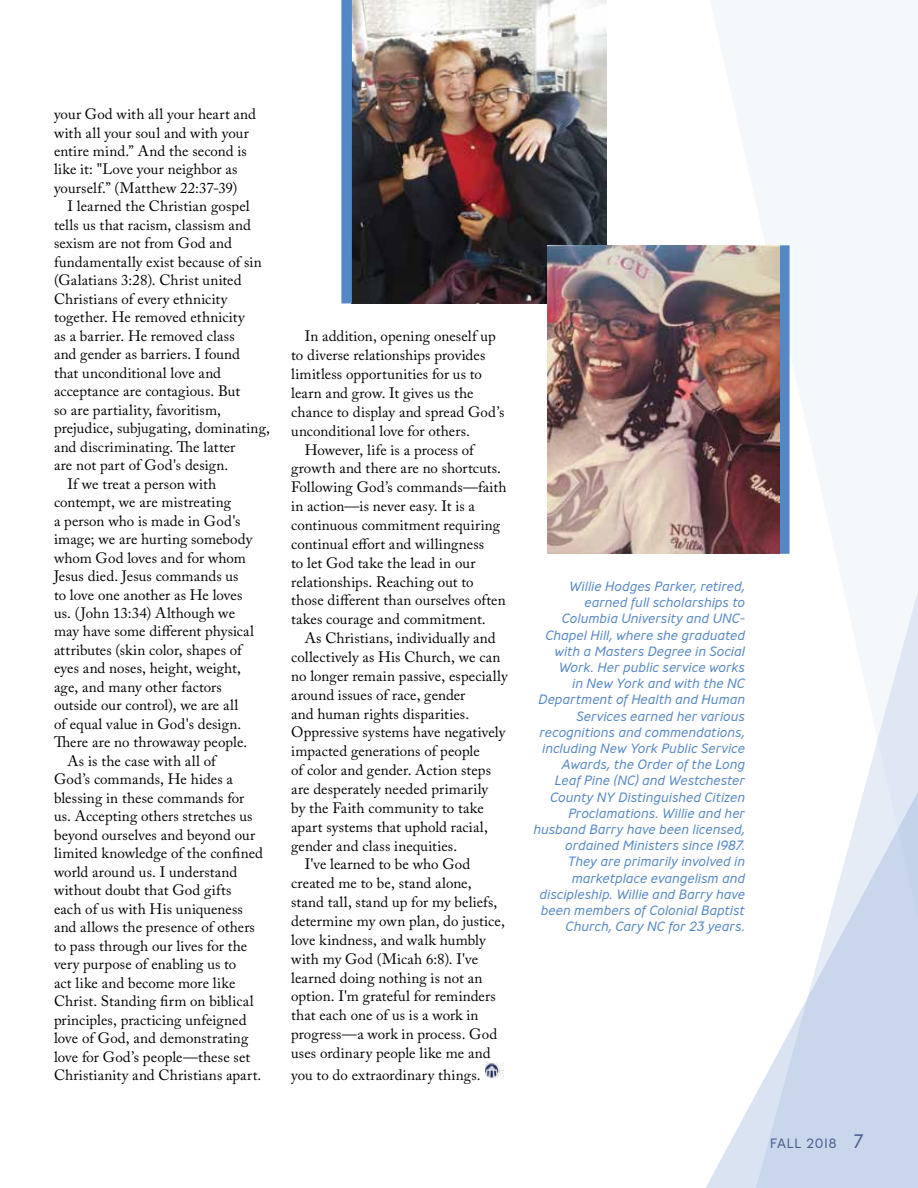
<style>
.page{position:relative;width:918px;height:1188px;background:#fff}
.page>*{position:absolute;margin:0;border:0;box-sizing:border-box;transform-origin:0 0}
.t1{font:15px/18.5px "Adobe Caslon Pro";letter-spacing:.005em;color:#000}
.t2{font:italic 300 13.5px/16.2px "Ministry";color:#5487c6;text-align:right}
.t3{font:300 13.5px "Ministry";letter-spacing:.05em;color:#1f2957}
.s1{font-size:19.5px}
</style>
<div class="page">
<svg style="left:706px;top:1100px;width:47px;height:88px;fill:#e1e8f4"></svg>
<svg style="left:753px;top:590px;width:165px;height:598px"></svg>
<img style="left:352px;top:0;width:254px;height:303px">
<div style="left:341px;top:0;width:11px;height:303px;background:#5487c6"></div>
<div style="left:779px;top:245px;width:11px;height:309px;background:#5487c6"></div>
<img style="left:548px;top:245px;width:231px;height:309px">
<img style="left:485px;top:1062px;width:19px;height:17px">
<p class="t1" style="left:54px;top:105px;width:204px">your God with all your heart and with all your soul and with your entire mind.” And the second is like it: "Love your neighbor as yourself.” (Matthew 22:37-39)</p>
<p class="t1" style="left:68px;top:197px;width:184px">I learned the Christian gospel</p>
<p class="t1" style="left:54px;top:216px;width:199px">tells us that racism, classism and</p>
<p class="t1" style="left:54px;top:234px;width:180px">sexism are not from God and</p>
<p class="t1" style="left:54px;top:252px;width:209px">fundamentally exist because of sin</p>
<p class="t1" style="left:54px;top:271px;width:189px">(Galatians 3:28). Christ united</p>
<p class="t1" style="left:54px;top:289px;width:175px">Christians of every ethnicity</p>
<p class="t1" style="left:54px;top:308px;width:192px">together. He removed ethnicity</p>
<p class="t1" style="left:54px;top:326px;width:182px">as a barrier. He removed class</p>
<p class="t1" style="left:54px;top:345px;width:188px">and gender as barriers. I found</p>
<p class="t1" style="left:54px;top:363px;width:169px">that unconditional love and</p>
<p class="t1" style="left:54px;top:382px;width:188px">acceptance are contagious. But</p>
<p class="t1" style="left:54px;top:400px;width:169px">so are partiality, favoritism,</p>
<p class="t1" style="left:54px;top:419px;width:217px">prejudice, subjugating, dominating,</p>
<p class="t1" style="left:54px;top:437px;width:183px">and discriminating. The latter</p>
<p class="t1" style="left:54px;top:456px;width:176px">are not part of God's design.</p>
<p class="t1" style="left:68px;top:474px;width:150px">If we treat a person with</p>
<p class="t1" style="left:54px;top:493px;width:179px">contempt, we are mistreating</p>
<p class="t1" style="left:54px;top:511px;width:188px">a person who is made in God's</p>
<p class="t1" style="left:54px;top:530px;width:200px">image; we are hurting somebody</p>
<p class="t1" style="left:54px;top:548px;width:193px">whom God loves and for whom</p>
<p class="t1" style="left:54px;top:567px;width:186px">Jesus died. Jesus commands us</p>
<p class="t1" style="left:54px;top:585px;width:190px">to love one another as He loves</p>
<p class="t1" style="left:54px;top:604px;width:183px">us. (John 13:34) Although we</p>
<p class="t1" style="left:54px;top:622px;width:202px">may have some different physical</p>
<p class="t1" style="left:54px;top:641px;width:189px">attributes (skin color, shapes of</p>
<p class="t1" style="left:54px;top:659px;width:188px">eyes and noses, height, weight,</p>
<p class="t1" style="left:54px;top:678px;width:169px">age, and many other factors</p>
<p class="t1" style="left:54px;top:696px;width:186px">outside our control), we are all</p>
<p class="t1" style="left:54px;top:714px;width:189px">of equal value in God's design.</p>
<p class="t1" style="left:54px;top:733px;width:195px">There are no throwaway people.</p>
<p class="t1" style="left:68px;top:751px;width:150px">As is the case with all of</p>
<p class="t1" style="left:54px;top:770px;width:181px">God’s commands, He hides a</p>
<p class="t1" style="left:54px;top:788px;width:192px">blessing in these commands for</p>
<p class="t1" style="left:54px;top:807px;width:200px">us. Accepting others stretches us</p>
<p class="t1" style="left:54px;top:825px;width:203px">beyond ourselves and beyond our</p>
<p class="t1" style="left:54px;top:844px;width:211px">limited knowledge of the confined</p>
<p class="t1" style="left:54px;top:862px;width:185px">world around us. I understand</p>
<p class="t1" style="left:54px;top:881px;width:179px">without doubt that God gifts</p>
<p class="t1" style="left:54px;top:899px;width:190px">each of us with His uniqueness</p>
<p class="t1" style="left:54px;top:918px;width:202px">and allows the presence of others</p>
<p class="t1" style="left:54px;top:936px;width:195px">to pass through our lives for the</p>
<p class="t1" style="left:54px;top:955px;width:184px">very purpose of enabling us to</p>
<p class="t1" style="left:54px;top:973px;width:183px">act like and become more like</p>
<p class="t1" style="left:54px;top:992px;width:201px">Christ. Standing firm on biblical</p>
<p class="t1" style="left:54px;top:1010px;width:194px">principles, practicing unfeigned</p>
<p class="t1" style="left:54px;top:1029px;width:196px">love of God, and demonstrating</p>
<p class="t1" style="left:54px;top:1047px;width:198px">love for God’s people—these set</p>
<p class="t1" style="left:54px;top:1066px;width:209px">Christianity and Christians apart.</p>
<p class="t1" style="left:305px;top:327px;width:193px">In addition, opening oneself up</p>
<p class="t1" style="left:291px;top:346px;width:196px">to diverse relationships provides</p>
<p class="t1" style="left:291px;top:365px;width:192px">limitless opportunities for us to</p>
<p class="t1" style="left:291px;top:384px;width:184px">learn and grow. It gives us the</p>
<p class="t1" style="left:291px;top:403px;width:215px">chance to display and spread God’s</p>
<p class="t1" style="left:291px;top:421px;width:180px">unconditional love for others.</p>
<p class="t1" style="left:305px;top:440px;width:171px">However, life is a process of</p>
<p class="t1" style="left:291px;top:459px;width:211px">growth and there are no shortcuts.</p>
<p class="t1" style="left:291px;top:478px;width:217px">Following God’s commands—faith</p>
<p class="t1" style="left:291px;top:497px;width:185px">in action—is never easy. It is a</p>
<p class="t1" style="left:291px;top:516px;width:211px">continuous commitment requiring</p>
<p class="t1" style="left:291px;top:534px;width:195px">continual effort and willingness</p>
<p class="t1" style="left:291px;top:553px;width:186px">to let God take the lead in our</p>
<p class="t1" style="left:291px;top:572px;width:184px">relationships. Reaching out to</p>
<p class="t1" style="left:291px;top:591px;width:216px">those different than ourselves often</p>
<p class="t1" style="left:291px;top:610px;width:196px">takes courage and commitment.</p>
<p class="t1" style="left:305px;top:629px;width:192px">As Christians, individually and</p>
<p class="t1" style="left:291px;top:648px;width:211px">collectively as His Church, we can</p>
<p class="t1" style="left:291px;top:666px;width:218px">no longer remain passive, especially</p>
<p class="t1" style="left:291px;top:685px;width:176px">around issues of race, gender</p>
<p class="t1" style="left:291px;top:704px;width:179px">and human rights disparities.</p>
<p class="t1" style="left:291px;top:723px;width:216px">Oppressive systems have negatively</p>
<p class="t1" style="left:291px;top:742px;width:190px">impacted generations of people</p>
<p class="t1" style="left:291px;top:761px;width:201px">of color and gender. Action steps</p>
<p class="t1" style="left:291px;top:780px;width:198px">are desperately needed primarily</p>
<p class="t1" style="left:291px;top:798px;width:194px">by the Faith community to take</p>
<p class="t1" style="left:291px;top:817px;width:198px">apart systems that uphold racial,</p>
<p class="t1" style="left:291px;top:836px;width:167px">gender and class inequities.</p>
<p class="t1" style="left:305px;top:855px;width:167px">I've learned to be who God</p>
<p class="t1" style="left:291px;top:874px;width:182px">created me to be, stand alone,</p>
<p class="t1" style="left:291px;top:893px;width:208px">stand tall, stand up for my beliefs,</p>
<p class="t1" style="left:291px;top:912px;width:215px">determine my own plan, do justice,</p>
<p class="t1" style="left:291px;top:930px;width:196px">love kindness, and walk humbly</p>
<p class="t1" style="left:291px;top:949px;width:189px">with my God (Micah 6:8). I've</p>
<p class="t1" style="left:291px;top:968px;width:193px">learned doing nothing is not an</p>
<p class="t1" style="left:291px;top:987px;width:206px">option. I'm grateful for reminders</p>
<p class="t1" style="left:291px;top:1006px;width:189px">that each one of us is a work in</p>
<p class="t1" style="left:291px;top:1025px;width:207px">progress—a work in process. God</p>
<p class="t1" style="left:291px;top:1044px;width:201px">uses ordinary people like me and</p>
<p class="t1" style="left:291px;top:1066px;width:191px">you to do extraordinary things.</p>
<p class="t2" style="left:534px;top:578px;width:213px">Willie Hodges Parker, retired, earned full scholarships to<br>Columbia University and UNC-<br>Chapel Hill, where she graduated with a Masters Degree in Social<br>Work. Her public service works<br>in New York and with the NC<br>Department of Health and Human<br>Services earned her various recognitions and commendations, including New York Public Service<br>Awards, the Order of the Long<br>Leaf Pine (NC) and Westchester<br>County NY Distinguished Citizen<br>Proclamations. Willie and her husband Barry have been licensed, ordained Ministers since 1987.<br>They are primarily involved in marketplace evangelism and discipleship. Willie and Barry have been members of Colonial Baptist<br>Church, Cary NC for 23 years.</p>
<p class="t3" style="left:770px;top:1134px;width:95px">FALL 2018 <span class="s1">7</span></p>
</div>
